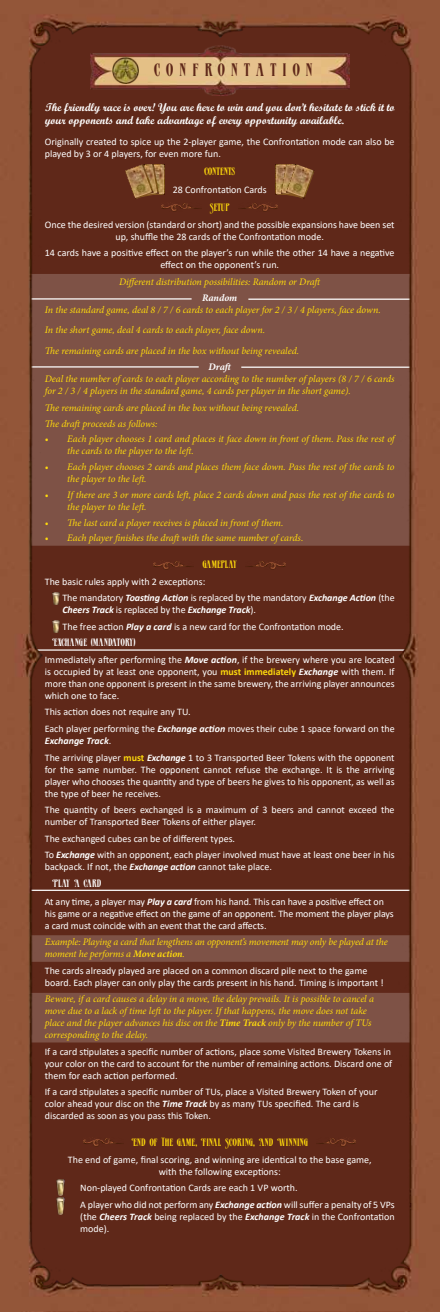
<style>
.page{position:relative;width:440px;height:1312px;background:#fff}
.page>*{position:absolute;margin:0;border:0;box-sizing:border-box;transform-origin:0 0}
.t1{font:16.88px "Verve";letter-spacing:.35em;color:#5f2819}
.t2{font:11.25px/13.5px "Script MT Bold";color:#fff}
.t3{font:10px/12px "Calibri";color:#fff}
.t4{font:italic 10px/12px "Minion Pro";letter-spacing:-.01em;color:#fdd90c}
.t5{font:10px "Verve";color:#fdd90c}
.t6{font:10px "Verve";color:#fff}
.t7{font:italic 700 10px "Minion Pro";letter-spacing:-.005em;color:#fff}
.t8{font:10px "Verve";letter-spacing:-.02em;color:#fff}
.s1{font-weight:700;font-style:italic}
.s2{font-weight:700;color:#fdd90c}
.s3{font-weight:700}
</style>
<div class="page">
<img style="left:0;top:0;width:439px;height:1311px">
<img style="left:90px;top:45px;width:259px;height:50px">
<img style="left:112px;top:57px;width:26px;height:26px">
<svg style="left:53px;top:592px;width:6px;height:12px"></svg>
<svg style="left:53px;top:620px;width:6px;height:12px"></svg>
<img style="left:275px;top:164px;width:5px;height:30px">
<img style="left:159px;top:164px;width:5px;height:30px">
<img style="left:280px;top:164px;width:5px;height:33px">
<img style="left:154px;top:164px;width:5px;height:33px">
<img style="left:285px;top:164px;width:29px;height:35px">
<img style="left:125px;top:164px;width:29px;height:35px">
<img style="left:161px;top:203px;width:40px;height:9px">
<img style="left:238px;top:203px;width:40px;height:9px">
<img style="left:154px;top:560px;width:39px;height:9px">
<img style="left:245px;top:560px;width:40px;height:9px">
<img style="left:83px;top:1137px;width:40px;height:9px">
<img style="left:316px;top:1137px;width:39px;height:9px">
<img style="left:56px;top:1179px;width:9px;height:16px">
<img style="left:56px;top:1197px;width:9px;height:16px">
<h1 class="t1" style="left:154px;top:59px;width:161px">CONFRONTATION</h1>
<p class="t2" style="left:45px;top:100px;width:351px">The friendly race is over! You are here to win and you don’t hesitate to stick it to your opponents and take advantage of every opportunity available.</p>
<p class="t3" style="left:45px;top:135px;width:351px">Originally created to spice up the 2-player game, the Confrontation mode can also be played by 3 or 4 players, for even more fun.</p>
<p class="t5" style="left:204px;top:165px;width:33px">CONTENTS</p>
<p class="t3" style="left:172px;top:183px;width:95px">28 Confrontation Cards</p>
<p class="t5" style="left:209px;top:201px;width:21px">SETUP</p>
<p class="t3" style="left:45px;top:218px;width:351px;text-align:center">Once the desired version (standard or short) and the possible expansions have been set up, shuffle the 28 cards of the Confrontation mode.</p>
<p class="t3" style="left:45px;top:246px;width:351px;text-align:center">14 cards have a positive effect on the player’s run while the other 14 have a negative effect on the opponent’s run.</p>
<p class="t4" style="left:119px;top:275px;width:204px">Different distribution possibilities: Random or Draft</p>
<p class="t7" style="left:202px;top:291px;width:37px">Random</p>
<p class="t4" style="left:45px;top:300px;width:337px;line-height:20.2px">In the standard game, deal 8 / 7 / 6 cards to each player for 2 / 3 / 4 players, face down.<br>In the short game, deal 4 cards to each player, face down.<br>The remaining cards are placed in the box without being revealed.</p>
<p class="t7" style="left:208px;top:360px;width:26px">Draft</p>
<p class="t4" style="left:45px;top:373px;width:351px">Deal the number of cards to each player according to the number of players (8 / 7 / 6 cards for 2 / 3 / 4 players in the standard game, 4 cards per player in the short game).</p>
<p class="t4" style="left:45px;top:399px;width:255px;line-height:15.8px">The remaining cards are placed in the box without being revealed.<br>The draft proceeds as follows:</p>
<p class="t4" style="left:67px;top:433px;width:328px;text-indent:-22px">• Each player chooses 1 card and places it face down in front of them. Pass the rest of the cards to the player to the left.</p>
<p class="t4" style="left:67px;top:460px;width:328px;text-indent:-22px">• Each player chooses 2 cards and places them face down. Pass the rest of the cards to the player to the left.</p>
<p class="t4" style="left:67px;top:488px;width:328px;text-indent:-22px">• If there are 3 or more cards left, place 2 cards down and pass the rest of the cards to the player to the left.</p>
<p class="t4" style="left:45px;top:516px;width:240px">• The last card a player receives is placed in front of them.</p>
<p class="t4" style="left:45px;top:532px;width:260px">• Each player finishes the draft with the same number of cards.</p>
<p class="t5" style="left:202px;top:558px;width:36px">GAMEPLAY</p>
<p class="t3" style="left:62px;top:573px;width:333px;line-height:16.5px;text-indent:-18px">The basic rules apply with 2 exceptions:<br>The mandatory <span class="s1">Toasting Action</span> is replaced by the mandatory <span class="s1">Exchange Action</span> (the</p>
<p class="t3" style="left:62px;top:601px;width:282px;line-height:16.5px"><span class="s1">Cheers Track</span> is replaced by the <span class="s1">Exchange Track</span>).<br>The free action <span class="s1">Play a card</span> is a new card for the Confrontation mode.</p>
<p class="t6" style="left:52px;top:636px;width:85px">EXCHANGE (MANDATORY)</p>
<p class="t3" style="left:45px;top:653px;width:351px;text-align:justify">Immediately after performing the <span class="s1">Move action</span>, if the brewery where you are located is occupied by at least one opponent, you <span class="s2">must immediately</span> <span class="s1">Exchange</span> with them. If more than one opponent is present in the same brewery, the arriving player announces which one to face.</p>
<p class="t3" style="left:45px;top:703px;width:351px;line-height:16.5px">This action does not require any TU.<br>Each player performing the <span class="s1">Exchange action</span> moves their cube 1 space forward on the</p>
<p class="t3" style="left:45px;top:732px;width:351px;line-height:16.5px"><span class="s1">Exchange Track</span>.<br>The arriving player <span class="s2">must</span> <span class="s1">Exchange</span> 1 to 3 Transported Beer Tokens with the opponent</p>
<p class="t3" style="left:45px;top:762px;width:351px;text-align:justify">for the same number. The opponent cannot refuse the exchange. It is the arriving player who chooses the quantity and type of beers he gives to his opponent, as well as the type of beer he receives.</p>
<p class="t3" style="left:45px;top:803px;width:351px">The quantity of beers exchanged is a maximum of 3 beers and cannot exceed the number of Transported Beer Tokens of either player.</p>
<p class="t3" style="left:45px;top:829px;width:351px;line-height:16.5px">The exchanged cubes can be of different types.<br>To <span class="s1">Exchange</span> with an opponent, each player involved must have at least one beer in his</p>
<p class="t3" style="left:45px;top:860px;width:228px">backpack. If not, the <span class="s1">Exchange action</span> cannot take place.</p>
<p class="t8" style="left:52px;top:876px;width:51px">PLAY A CARD</p>
<p class="t3" style="left:45px;top:894px;width:350px">At any time, a player may <span class="s1">Play a card</span> from his hand. This can have a positive effect on his game or a negative effect on the game of an opponent. The moment the player plays a card must coincide with an event that the card affects.</p>
<p class="t4" style="left:45px;top:935px;width:344px">Example: Playing a card that lengthens an opponent’s movement may only be played at the moment he performs a <span class="s3">Move action</span>.</p>
<p class="t3" style="left:45px;top:963px;width:340px">The cards already played are placed on a common discard pile next to the game board. Each player can only play the cards present in his hand. Timing is important !</p>
<p class="t4" style="left:45px;top:992px;width:330px">Beware, if a card causes a delay in a move, the delay prevails. It is possible to cancel a move due to a lack of time left to the player. If that happens, the move does not take place and the player advances his disc on the <span class="s3">Time Track</span> only by the number of TUs corresponding to the delay.</p>
<p class="t3" style="left:45px;top:1044px;width:349px;text-align:justify">If a card stipulates a specific number of actions, place some Visited Brewery Tokens in your color on the card to account for the number of remaining actions. Discard one of them for each action performed.</p>
<p class="t3" style="left:45px;top:1085px;width:334px">If a card stipulates a specific number of TUs, place a Visited Brewery Token of your color ahead your disc on the <span class="s1">Time Track</span> by as many TUs specified. The card is discarded as soon as you pass this Token.</p>
<p class="t5" style="left:131px;top:1135px;width:178px">END OF THE GAME, FINAL SCORING, AND WINNING</p>
<p class="t3" style="left:68px;top:1152px;width:305px;text-align:center">The end of game, final scoring, and winning are identical to the base game, with the following exceptions:</p>
<p class="t3" style="left:58px;top:1181px;width:241px">• Non-played Confrontation Cards are each 1 VP worth.</p>
<p class="t3" style="left:80px;top:1197px;width:315px;text-align:justify;text-indent:-22px">• A player who did not perform any <span class="s1">Exchange action</span> will suffer a penalty of 5 VPs (the <span class="s1">Cheers Track</span> being replaced by the <span class="s1">Exchange Track</span> in the Confrontation mode).</p>
</div>
